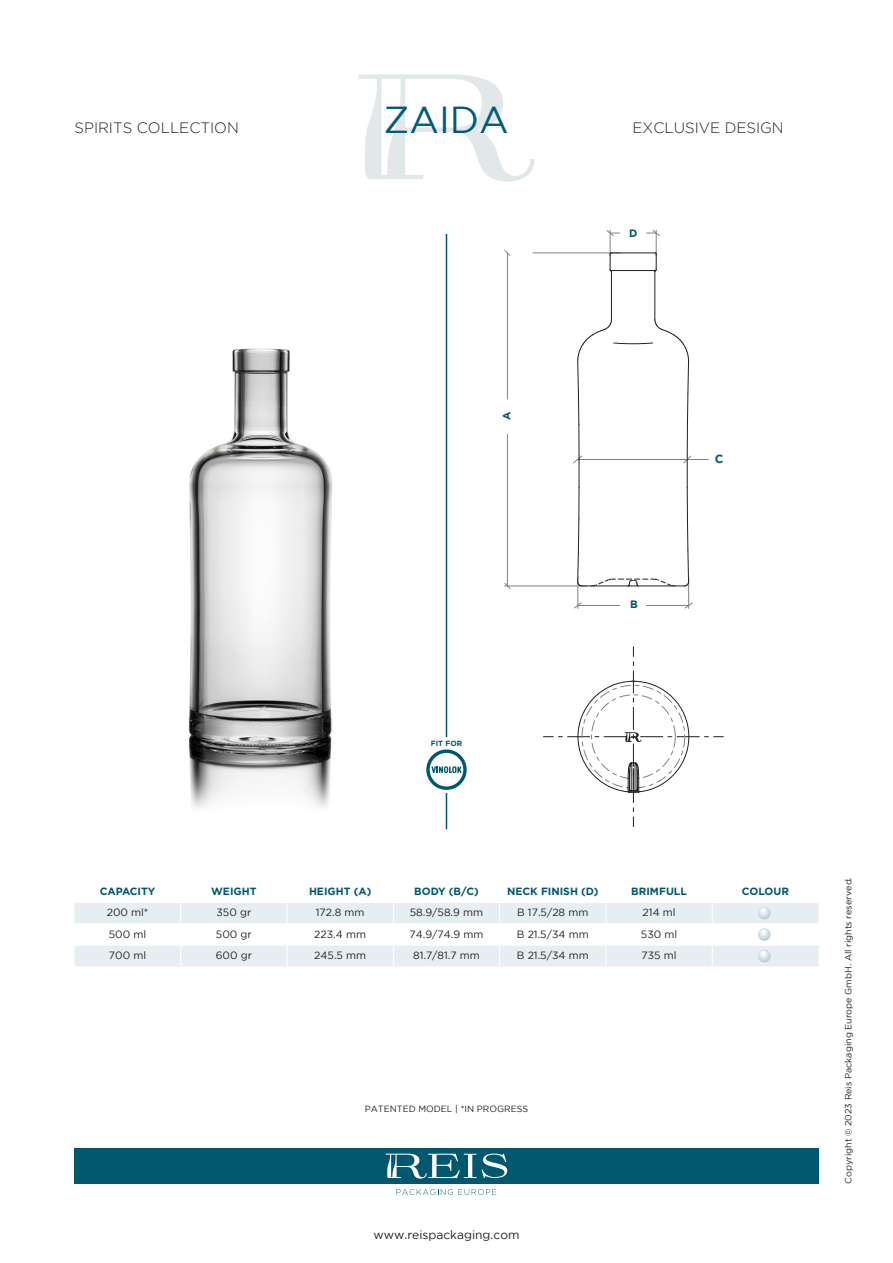
<style>
.page{position:relative;width:893px;height:1263px;background:#fff}
.page>*{position:absolute;margin:0;border:0;box-sizing:border-box;transform-origin:0 0}
.t1{font:37.5px "Gotham";color:#005c7a}
.t2{font:300 15px "Gotham";color:#231f20}
.t3{font:12px "Gotham";color:#231f20}
.t4{font:700 11.7px "Gotham";color:#00586f}
.t5{font:700 10.65px "Gotham";color:#00586f}
.t6{font:10.5px "Gotham";color:#231f20}
.t7{font:700 10.5px "Gotham";color:#00586f}
.t8{font:9px "Gotham";color:#231f20}
.t9{font:700 7.5px "Gotham";color:#00586f}
</style>
<div class="page">
<svg style="left:359px;top:74px;width:175px;height:108px"></svg>
<div style="left:74px;top:1148px;width:745px;height:35px;background:#00586f"></div>
<svg style="left:396px;top:1189px;width:100px;height:6px"></svg>
<svg style="left:386px;top:1153px;width:121px;height:25px"></svg>
<hr style="left:446px;top:234px;width:1px;height:595px;background:#00586f">
<img style="left:188px;top:348px;width:144px;height:460px">
<svg style="left:74px;top:903px;width:745px;height:63px;fill:#e6eef1"></svg>
<hr style="left:74px;top:923px;width:107px;height:1px;background:#fff">
<hr style="left:181px;top:923px;width:106px;height:1px;background:#fff">
<hr style="left:287px;top:923px;width:106px;height:1px;background:#fff">
<hr style="left:393px;top:923px;width:107px;height:1px;background:#fff">
<hr style="left:500px;top:923px;width:106px;height:1px;background:#fff">
<hr style="left:606px;top:923px;width:106px;height:1px;background:#fff">
<hr style="left:712px;top:923px;width:107px;height:1px;background:#fff">
<svg style="left:180px;top:903px;width:1px;height:63px"></svg>
<svg style="left:287px;top:903px;width:1px;height:63px"></svg>
<svg style="left:393px;top:903px;width:1px;height:63px"></svg>
<svg style="left:499px;top:903px;width:1px;height:63px"></svg>
<svg style="left:606px;top:903px;width:1px;height:63px"></svg>
<svg style="left:712px;top:903px;width:1px;height:63px"></svg>
<hr style="left:74px;top:945px;width:107px;height:1px;background:#fff">
<hr style="left:181px;top:945px;width:106px;height:1px;background:#fff">
<hr style="left:287px;top:945px;width:106px;height:1px;background:#fff">
<hr style="left:393px;top:945px;width:107px;height:1px;background:#fff">
<hr style="left:500px;top:945px;width:106px;height:1px;background:#fff">
<hr style="left:606px;top:945px;width:106px;height:1px;background:#fff">
<hr style="left:712px;top:945px;width:107px;height:1px;background:#fff">
<svg style="left:758px;top:928px;width:13px;height:13px"></svg>
<svg style="left:758px;top:907px;width:13px;height:12px"></svg>
<svg style="left:758px;top:949px;width:13px;height:13px"></svg>
<hr style="left:533px;top:253px;width:87px;height:1px;background:#808285">
<hr style="left:507px;top:253px;width:1px;height:146px;background:#808285">
<hr style="left:504px;top:586px;width:83px;height:1px;background:#808285">
<svg style="left:504px;top:583px;width:7px;height:6px"></svg>
<hr style="left:507px;top:434px;width:1px;height:152px;background:#808285">
<hr style="left:578px;top:577px;width:1px;height:31px;background:#808285">
<hr style="left:688px;top:577px;width:1px;height:31px;background:#808285">
<svg style="left:574px;top:602px;width:8px;height:6px"></svg>
<svg style="left:685px;top:602px;width:8px;height:6px"></svg>
<hr style="left:578px;top:605px;width:42px;height:1px;background:#808285">
<hr style="left:646px;top:605px;width:43px;height:1px;background:#808285">
<svg style="left:683px;top:455px;width:8px;height:8px"></svg>
<svg style="left:573px;top:455px;width:9px;height:8px"></svg>
<hr style="left:578px;top:459px;width:130px;height:1px;background:#808285">
<hr style="left:611px;top:253px;width:44px;height:1px;background:#231f20">
<hr style="left:582px;top:586px;width:102px;height:1px;background:#231f20">
<svg style="left:591px;top:579px;width:84px;height:8px"></svg>
<hr style="left:611px;top:272px;width:1px;height:47px;background:#231f20">
<hr style="left:655px;top:272px;width:1px;height:47px;background:#231f20">
<svg style="left:647px;top:230px;width:13px;height:42px"></svg>
<svg style="left:606px;top:230px;width:14px;height:42px"></svg>
<hr style="left:579px;top:424px;width:1px;height:32px;background:#231f20">
<hr style="left:579px;top:456px;width:1px;height:31px;background:#231f20">
<hr style="left:579px;top:487px;width:1px;height:32px;background:#231f20">
<svg style="left:577px;top:518px;width:5px;height:69px"></svg>
<svg style="left:684px;top:518px;width:5px;height:69px"></svg>
<hr style="left:687px;top:487px;width:1px;height:32px;background:#231f20">
<hr style="left:687px;top:456px;width:1px;height:31px;background:#231f20">
<hr style="left:687px;top:424px;width:1px;height:32px;background:#231f20">
<svg style="left:577px;top:319px;width:112px;height:106px"></svg>
<hr style="left:611px;top:270px;width:45px;height:1px;background:#231f20">
<svg style="left:543px;top:646px;width:181px;height:181px"></svg>
<div style="left:419px;top:737px;width:55px;height:56px;background:#fff"></div>
<svg style="left:426px;top:749px;width:41px;height:41px"></svg>
<p class="t1" style="left:383px;top:99px;width:127px">ZAIDA</p>
<h2 class="t2" style="left:74px;top:119px;width:166px">SPIRITS COLLECTION</h2>
<h2 class="t2" style="left:632px;top:119px;width:153px">EXCLUSIVE DESIGN</h2>
<p class="t5" style="left:629px;top:227px;width:10px">D</p>
<p class="t5" style="left:501px;top:420px;width:10px;rotate:-90deg">A</p>
<p class="t9" style="left:431px;top:739px;width:33px">FIT FOR</p>
<p class="t5" style="left:630px;top:598px;width:9px">B</p>
<p class="t4" style="left:715px;top:452px;width:10px">C</p>
<p class="t7" style="left:100px;top:885px;width:57px">CAPACITY</p>
<p class="t7" style="left:211px;top:885px;width:47px">WEIGHT</p>
<p class="t7" style="left:309px;top:885px;width:64px">HEIGHT (A)</p>
<p class="t7" style="left:414px;top:885px;width:66px">BODY (B/C)</p>
<p class="t7" style="left:507px;top:885px;width:93px">NECK FINISH (D)</p>
<p class="t7" style="left:631px;top:885px;width:57px">BRIMFULL</p>
<p class="t7" style="left:742px;top:885px;width:48px">COLOUR</p>
<p class="t6" style="left:107px;top:907px;width:43px">200 ml*</p>
<p class="t6" style="left:216px;top:907px;width:36px">350 gr</p>
<p class="t6" style="left:316px;top:907px;width:50px">172.8 mm</p>
<p class="t6" style="left:410px;top:907px;width:75px">58.9/58.9 mm</p>
<p class="t6" style="left:517px;top:907px;width:73px">B 17.5/28 mm</p>
<p class="t6" style="left:643px;top:907px;width:34px">214 ml</p>
<p class="t6" style="left:109px;top:928px;width:39px">500 ml</p>
<p class="t6" style="left:216px;top:928px;width:37px">500 gr</p>
<p class="t6" style="left:314px;top:928px;width:53px">223.4 mm</p>
<p class="t6" style="left:410px;top:928px;width:75px">74.9/74.9 mm</p>
<p class="t6" style="left:517px;top:928px;width:73px">B 21.5/34 mm</p>
<p class="t6" style="left:641px;top:928px;width:38px">530 ml</p>
<p class="t6" style="left:109px;top:949px;width:39px">700 ml</p>
<p class="t6" style="left:216px;top:949px;width:38px">600 gr</p>
<p class="t6" style="left:314px;top:949px;width:53px">245.5 mm</p>
<p class="t6" style="left:413px;top:949px;width:68px">81.7/81.7 mm</p>
<p class="t6" style="left:517px;top:949px;width:73px">B 21.5/34 mm</p>
<p class="t6" style="left:642px;top:949px;width:37px">735 ml</p>
<p class="t8" style="left:365px;top:1104px;width:165px">PATENTED MODEL | *IN PROGRESS</p>
<p class="t3" style="left:373px;top:1228px;width:148px">www.reispackaging.com</p>
<p class="t8" style="left:843px;top:1184px;width:308px;rotate:-90deg">Copyright © 2023 Reis Packaging Europe GmbH. All rights reserved.</p>
</div>
